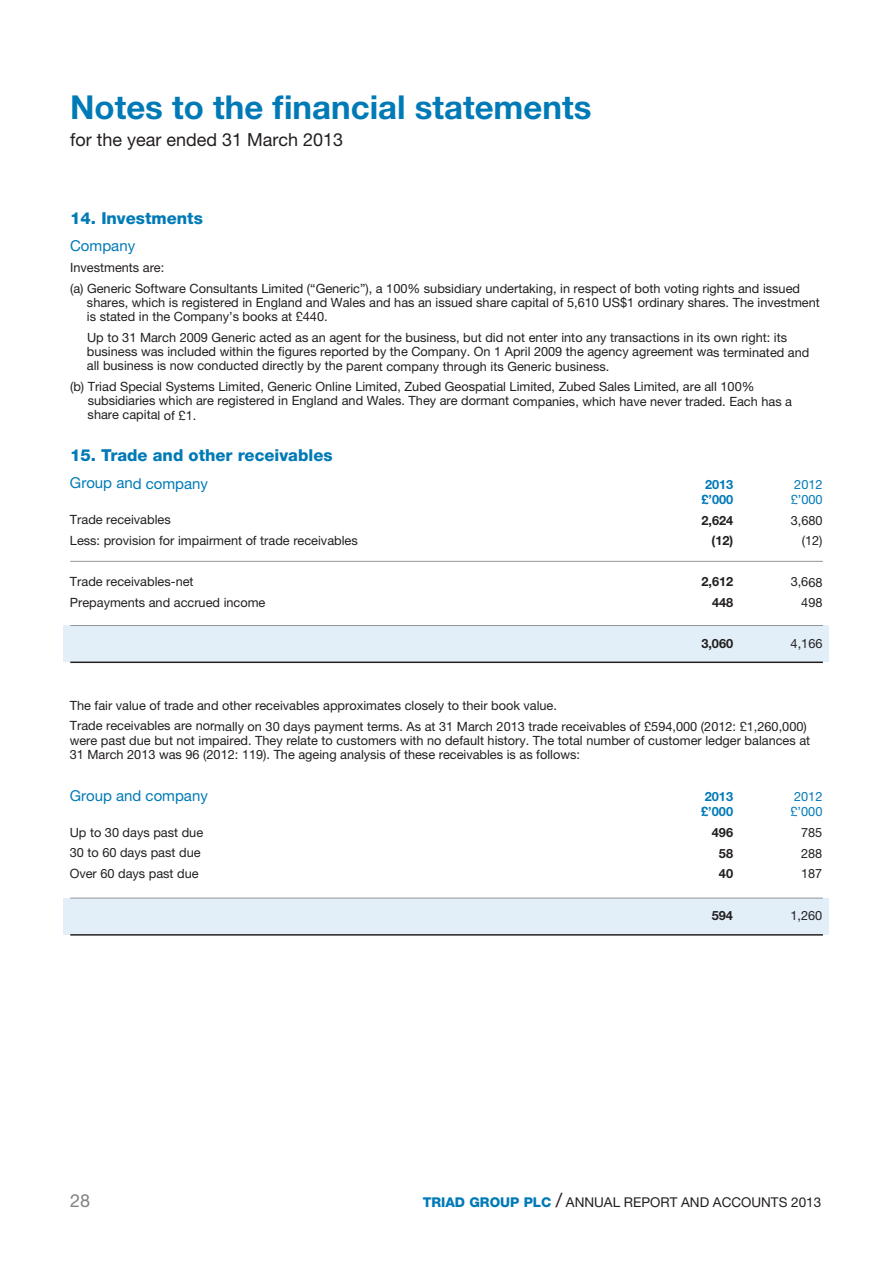
<style>
.page{position:relative;width:893px;height:1263px;background:#fff}
.page>*{position:absolute;margin:0;border:0;box-sizing:border-box;transform-origin:0 0}
.t1{font:700 33px "Helvetica Neue LT Pro";color:#007ab6}
.t2{font:18px "Helvetica Neue LT Pro";color:#231f20}
.t3{font:18px "Helvetica Neue LT Pro";color:#808285}
.t4{font:800 16.5px "Helvetica Neue LT Pro";color:#007ab6}
.t5{font:15px "Helvetica Neue LT Pro";color:#007ab6}
.t6{font:13.5px "Helvetica Neue LT Pro";color:#231f20}
.t7{font:12.75px/14.1px "Helvetica Neue LT Pro";color:#231f20}
.t8{font:700 12.75px "Helvetica Neue LT Pro";color:#231f20}
.t9{font:700 12.75px "Helvetica Neue LT Pro";color:#007ab6}
.t10{font:12.75px "Helvetica Neue LT Pro";color:#007ab6}
.t11{font:700 12.75px "Helvetica Neue";color:#231f20}
.s1{font-weight:800;color:#007ab6}
.s2{font-size:19.5px}
</style>
<div class="page">
<div style="left:64px;top:626px;width:765px;height:36px;background:#e2eff9"></div>
<div style="left:64px;top:898px;width:765px;height:36px;background:#e2eff9"></div>
<hr style="left:70px;top:898px;width:753px;height:1px;background:#939598">
<hr style="left:70px;top:934px;width:753px;height:2px;background:#231f20">
<hr style="left:70px;top:625px;width:753px;height:1px;background:#939598">
<hr style="left:70px;top:561px;width:753px;height:1px;background:#939598">
<hr style="left:70px;top:661px;width:753px;height:2px;background:#231f20">
<h1 class="t1" style="left:70px;top:96px;width:523px">Notes to the financial statements</h1>
<h2 class="t2" style="left:70px;top:133px;width:275px">for the year ended 31 March 2013</h2>
<p class="t4" style="left:70px;top:213px;width:134px">14. Investments</p>
<p class="t5" style="left:70px;top:241px;width:67px">Company</p>
<p class="t7" style="left:70px;top:258px;width:731px;line-height:20.9px">Investments are:<br>(a) Generic Software Consultants Limited (“Generic”), a 100% subsidiary undertaking, in respect of both voting rights and issued</p>
<p class="t7" style="left:87px;top:297px;width:734px">shares, which is registered in England and Wales and has an issued share capital of 5,610 US$1 ordinary shares. The investment is stated in the Company’s books at £440.</p>
<p class="t7" style="left:87px;top:332px;width:724px">Up to 31 March 2009 Generic acted as an agent for the business, but did not enter into any transactions in its own right: its business was included within the figures reported by the Company. On 1 April 2009 the agency agreement was terminated and all business is now conducted directly by the parent company through its Generic business.</p>
<p class="t7" style="left:88px;top:381px;width:706px;text-indent:-18px">(b) Triad Special Systems Limited, Generic Online Limited, Zubed Geospatial Limited, Zubed Sales Limited, are all 100% subsidiaries which are registered in England and Wales. They are dormant companies, which have never traded. Each has a share capital of £1.</p>
<p class="t4" style="left:70px;top:449px;width:264px">15. Trade and other receivables</p>
<p class="t5" style="left:70px;top:478px;width:140px">Group and company</p>
<p class="t9" style="left:705px;top:480px;width:30px">2013</p>
<p class="t10" style="left:794px;top:480px;width:30px">2012</p>
<p class="t9" style="left:701px;top:495px;width:33px">£’000</p>
<p class="t10" style="left:791px;top:495px;width:33px">£’000</p>
<p class="t7" style="left:70px;top:514px;width:102px">Trade receivables</p>
<p class="t8" style="left:701px;top:515px;width:33px">2,624</p>
<p class="t7" style="left:791px;top:514px;width:33px">3,680</p>
<p class="t7" style="left:70px;top:534px;width:289px">Less: provision for impairment of trade receivables</p>
<p class="t8" style="left:712px;top:536px;width:23px">(12)</p>
<p class="t7" style="left:802px;top:535px;width:22px">(12)</p>
<p class="t7" style="left:70px;top:576px;width:125px">Trade receivables-net</p>
<p class="t8" style="left:701px;top:577px;width:33px">2,612</p>
<p class="t7" style="left:791px;top:576px;width:33px">3,668</p>
<p class="t7" style="left:70px;top:596px;width:197px">Prepayments and accrued income</p>
<p class="t8" style="left:712px;top:598px;width:23px">448</p>
<p class="t7" style="left:801px;top:597px;width:23px">498</p>
<p class="t8" style="left:701px;top:639px;width:33px">3,060</p>
<p class="t7" style="left:791px;top:638px;width:33px">4,166</p>
<p class="t7" style="left:70px;top:696px;width:738px;line-height:20.7px">The fair value of trade and other receivables approximates closely to their book value.<br>Trade receivables are normally on 30 days payment terms. As at 31 March 2013 trade receivables of £594,000 (2012: £1,260,000)</p>
<p class="t7" style="left:70px;top:734px;width:742px">were past due but not impaired. They relate to customers with no default history. The total number of customer ledger balances at<br>31 March 2013 was 96 (2012: 119). The ageing analysis of these receivables is as follows:</p>
<p class="t5" style="left:70px;top:790px;width:140px">Group and company</p>
<p class="t9" style="left:705px;top:792px;width:30px">2013</p>
<p class="t10" style="left:794px;top:792px;width:30px">2012</p>
<p class="t9" style="left:701px;top:807px;width:33px">£’000</p>
<p class="t10" style="left:790px;top:807px;width:33px">£’000</p>
<p class="t7" style="left:70px;top:826px;width:135px">Up to 30 days past due</p>
<p class="t8" style="left:712px;top:828px;width:23px">496</p>
<p class="t7" style="left:801px;top:827px;width:23px">785</p>
<p class="t7" style="left:70px;top:847px;width:132px">30 to 60 days past due</p>
<p class="t8" style="left:719px;top:848px;width:16px">58</p>
<p class="t7" style="left:801px;top:847px;width:23px">288</p>
<p class="t7" style="left:70px;top:867px;width:130px">Over 60 days past due</p>
<p class="t11" style="left:719px;top:869px;width:16px">40</p>
<p class="t7" style="left:801px;top:868px;width:23px">187</p>
<p class="t8" style="left:712px;top:910px;width:23px">594</p>
<p class="t7" style="left:790px;top:909px;width:33px">1,260</p>
<h2 class="t3" style="left:70px;top:1194px;width:22px">28</h2>
<p class="t6" style="left:423px;top:1197px;width:400px"><span class="s1">TRIAD GROUP PLC</span> <span class="s2">/</span> ANNUAL REPORT AND ACCOUNTS 2013</p>
</div>
